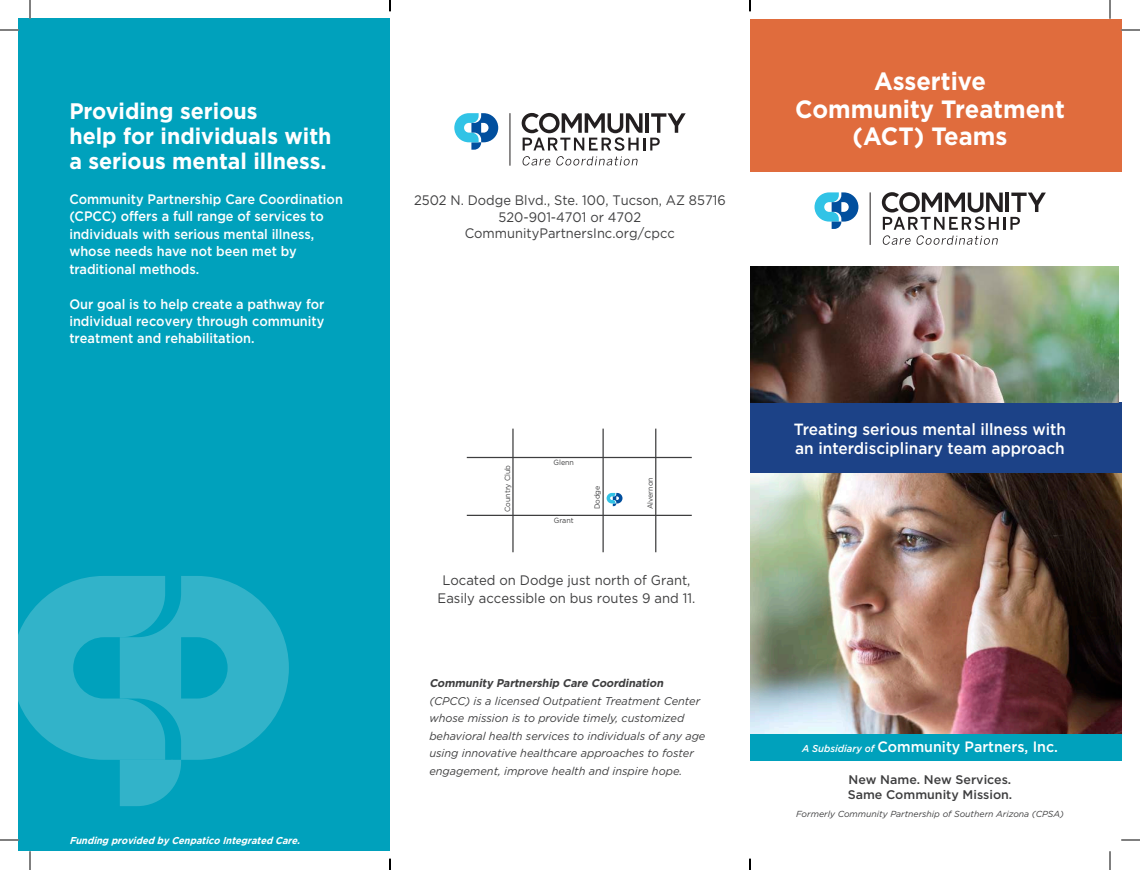
<style>
.page{position:relative;width:1140px;height:870px;background:#fff}
.page>*{position:absolute;margin:0;border:0;box-sizing:border-box;transform-origin:0 0}
.t1{font:700 25px/27.5px "Gotham";color:#fff;text-align:center;scale:.95 1}
.t2{font:700 22.5px/25px "Gotham";color:#fff;scale:.95 1}
.t3{font:500 16.25px "Gotham";color:#fff;scale:.95 1}
.t4{font:500 15px "Gotham";color:#fff;scale:.95 1}
.t5{font:500 13.75px/17.5px "Gotham";color:#fff;scale:.93 1}
.t6{font:13.75px/16.5px "Gotham";color:#3e3e3f;text-align:center;scale:.94 1}
.t7{font:13.75px/17.5px "Gotham";color:#3e3e3f;text-align:center;scale:.95 1}
.t8{font:500 12.5px/15px "Gotham";color:#3e3e3f}
.t9{font:italic 11.25px/17.5px "Gotham";color:#3e3e3f}
.t10{font:italic 700 10px "Gotham";color:#fff;scale:.93 1}
.t11{font:italic 8.75px "Gotham";color:#3e3e3f}
.t12{font:7.5px "Gotham";color:#3e3e3f;scale:.95 1}
.s1{font-weight:700}
.s2{font-style:italic;font-size:10px}
</style>
<div class="page">
<hr style="left:870px;top:192px;width:1px;height:53px;background:#231f20">
<svg style="left:882px;top:192px;width:164px;height:53px"></svg>
<svg style="left:815px;top:192px;width:43px;height:37px"></svg>
<div style="left:750px;top:19px;width:371px;height:152px;background:#e06c3d"></div>
<div style="left:750px;top:403px;width:371px;height:70px;background:#1c4287"></div>
<div style="left:19px;top:19px;width:371px;height:832px;background:#00a1bc"></div>
<svg style="left:19px;top:576px;width:270px;height:230px"></svg>
<img style="left:750px;top:473px;width:371px;height:262px">
<img style="left:750px;top:266px;width:368px;height:137px">
<svg style="left:454px;top:113px;width:44px;height:37px"></svg>
<hr style="left:510px;top:113px;width:1px;height:53px;background:#231f20">
<svg style="left:522px;top:113px;width:164px;height:53px"></svg>
<div style="left:750px;top:735px;width:371px;height:26px;background:#00a1bc"></div>
<svg style="left:0;top:29px;width:19px;height:2px"></svg>
<svg style="left:1121px;top:29px;width:19px;height:2px"></svg>
<svg style="left:0;top:839px;width:19px;height:2px"></svg>
<svg style="left:1121px;top:839px;width:19px;height:2px"></svg>
<svg style="left:29px;top:0;width:2px;height:19px"></svg>
<svg style="left:29px;top:851px;width:2px;height:19px"></svg>
<svg style="left:1109px;top:0;width:2px;height:19px"></svg>
<svg style="left:1109px;top:851px;width:2px;height:19px"></svg>
<svg style="left:389px;top:0;width:2px;height:11px"></svg>
<svg style="left:389px;top:859px;width:2px;height:11px"></svg>
<svg style="left:749px;top:0;width:2px;height:11px"></svg>
<svg style="left:749px;top:859px;width:2px;height:11px"></svg>
<svg style="left:607px;top:493px;width:16px;height:13px"></svg>
<hr style="left:467px;top:515px;width:225px;height:1px;background:#3e3e3f">
<hr style="left:467px;top:457px;width:225px;height:1px;background:#3e3e3f">
<hr style="left:655px;top:429px;width:1px;height:123px;background:#3e3e3f">
<hr style="left:602px;top:429px;width:2px;height:123px;background:#3e3e3f">
<hr style="left:512px;top:429px;width:2px;height:123px;background:#3e3e3f">
<p class="t2" style="left:69px;top:98px;width:277px">Providing serious<br>help for individuals with a serious mental illness.</p>
<p class="t5" style="left:69px;top:190px;width:296px">Community Partnership Care Coordination (CPCC) offers a full range of services to individuals with serious mental illness, whose needs have not been met by traditional methods.</p>
<p class="t5" style="left:69px;top:295px;width:276px;text-align:justify">Our goal is to help create a pathway for individual recovery through community treatment and rehabilitation.</p>
<p class="t10" style="left:69px;top:834px;width:253px">FundingprovidedbyCenpaticoIntegratedCare.</p>
<p class="t6" style="left:414px;top:192px;width:333px">2502 N. Dodge Blvd., Ste. 100, Tucson, AZ 85716<br>520-901-4701 or 4702<br>CommunityPartnersInc.org/cpcc</p>
<p class="t1" style="left:795px;top:67px;width:286px">Assertive<br>Community Treatment (ACT) Teams</p>
<p class="t12" style="left:503px;top:512px;width:51px;rotate:-90deg">Country Club</p>
<p class="t12" style="left:554px;top:458px;width:23px">Glenn</p>
<p class="t12" style="left:554px;top:516px;width:22px">Grant</p>
<p class="t12" style="left:592px;top:509px;width:27px;rotate:-90deg">Dodge</p>
<p class="t12" style="left:645px;top:509px;width:35px;rotate:-90deg">Alvernon</p>
<p class="t7" style="left:438px;top:571px;width:273px">Located on Dodge just north of Grant,<br>Easily accessible on bus routes 9 and 11.</p>
<p class="t9" style="left:429px;top:675px;width:278px"><span class="s1">Community Partnership Care Coordination </span>(CPCC) is a licensed Outpatient Treatment Center whose mission is to provide timely, customized behavioral health services to individuals of any age using innovative healthcare approaches to foster engagement, improve health and inspire hope.</p>
<p class="t3" style="left:794px;top:420px;width:288px">Treating serious mental illness with</p>
<p class="t3" style="left:795px;top:439px;width:285px">an interdisciplinary team approach</p>
<p class="t4" style="left:802px;top:738px;width:271px"><span class="s2">A Subsidiary of</span> Community Partners, Inc.</p>
<p class="t8" style="left:848px;top:772px;width:166px">New Name. New Services.<br>Same Community Mission.</p>
<p class="t11" style="left:796px;top:809px;width:269px">Formerly Community Partnership of Southern Arizona (CPSA)</p>
</div>
